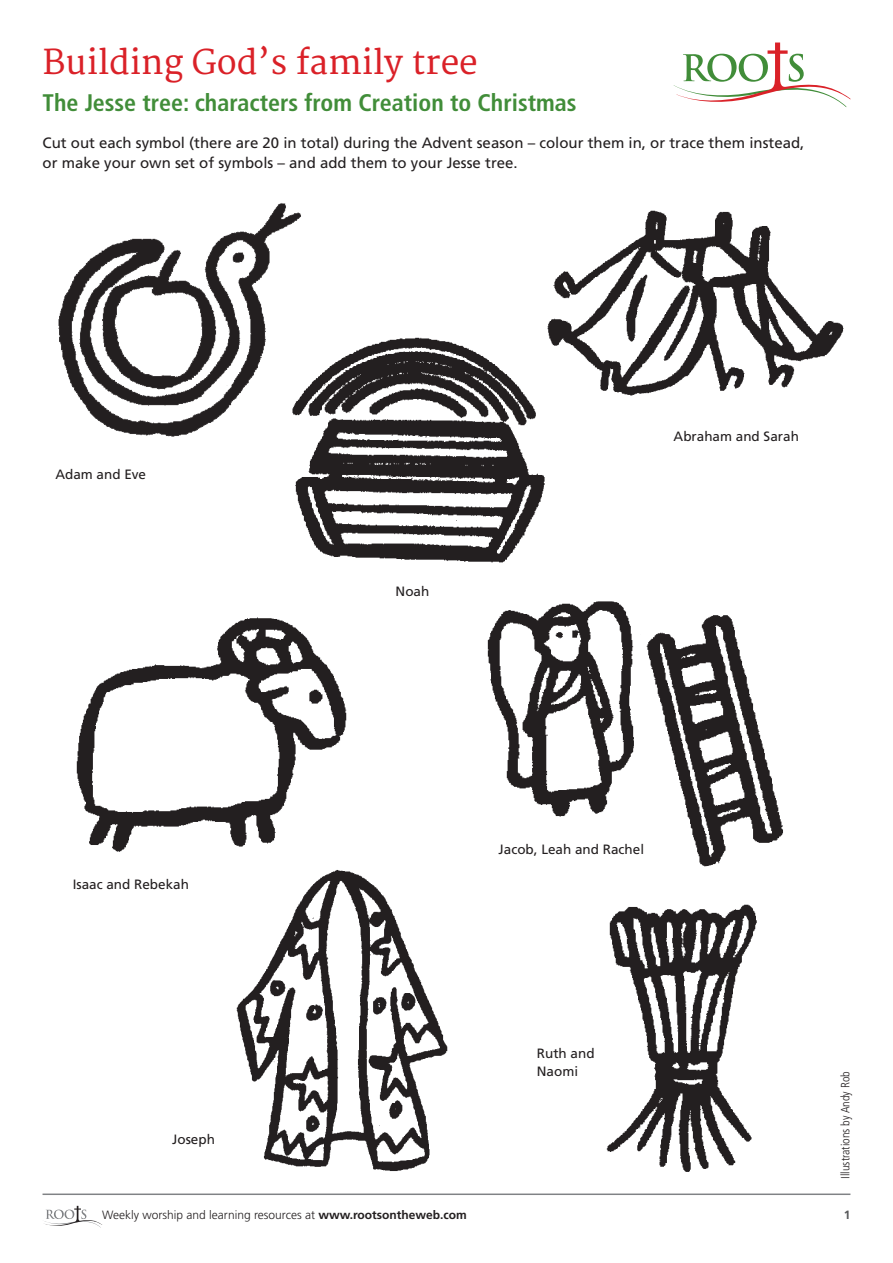
<style>
.page{position:relative;width:893px;height:1263px;background:#fff}
.page>*{position:absolute;margin:0;border:0;box-sizing:border-box;transform-origin:0 0}
.t1{font:33.3px "Merriweather";color:#da2128}
.t2{font:700 condensed 24px "Frutiger";color:#418d39}
.t3{font:15px/19.5px "Frutiger";color:#231f20}
.t4{font:13.5px/18px "Frutiger";color:#231f20}
.t5{font:300 12px "Frutiger";color:#231f20}
.t6{font:300 condensed 12px "Frutiger";color:#231f20}
.t7{font:700 12px "Frutiger";color:#57585a}
.s1{font-weight:700}
</style>
<div class="page">
<hr style="left:43px;top:1193px;width:807px;height:2px;background:#808285">
<svg style="left:674px;top:43px;width:176px;height:64px"></svg>
<img style="left:295px;top:337px;width:250px;height:226px">
<img style="left:236px;top:894px;width:212px;height:278px">
<img style="left:606px;top:904px;width:151px;height:268px">
<img style="left:532px;top:210px;width:312px;height:232px">
<img style="left:646px;top:615px;width:137px;height:252px">
<img style="left:487px;top:601px;width:147px;height:216px">
<img style="left:76px;top:617px;width:305px;height:277px">
<img style="left:58px;top:203px;width:247px;height:238px">
<svg style="left:44px;top:1206px;width:58px;height:22px"></svg>
<h1 class="t1" style="left:43px;top:43px;width:437px">Building God’s family tree</h1>
<h2 class="t2" style="left:43px;top:89px;width:536px">The Jesse tree: characters from Creation to Christmas</h2>
<p class="t3" style="left:43px;top:133px;width:763px">Cut out each symbol (there are 20 in total) during the Advent season – colour them in, or trace them instead, or make your own set of symbols – and add them to your Jesse tree.</p>
<p class="t4" style="left:55px;top:465px;width:92px">Adam and Eve</p>
<p class="t4" style="left:396px;top:582px;width:35px">Noah</p>
<p class="t4" style="left:674px;top:427px;width:127px">Abraham and Sarah</p>
<p class="t4" style="left:73px;top:875px;width:118px">Isaac and Rebekah</p>
<p class="t4" style="left:499px;top:841px;width:147px">Jacob, Leah and Rachel</p>
<p class="t4" style="left:172px;top:1131px;width:44px">Joseph</p>
<p class="t5" style="left:102px;top:1208px;width:366px">Weekly worship and learning resources at <span class="s1">www.rootsontheweb.com</span></p>
<p class="t4" style="left:537px;top:1045px;width:59px">Ruth and<br>Naomi</p>
<p class="t6" style="left:839px;top:1179px;width:109px;rotate:-90deg">Illustrations by Andy Rob</p>
<p class="t7" style="left:844px;top:1207px;width:8px">1</p>
</div>
